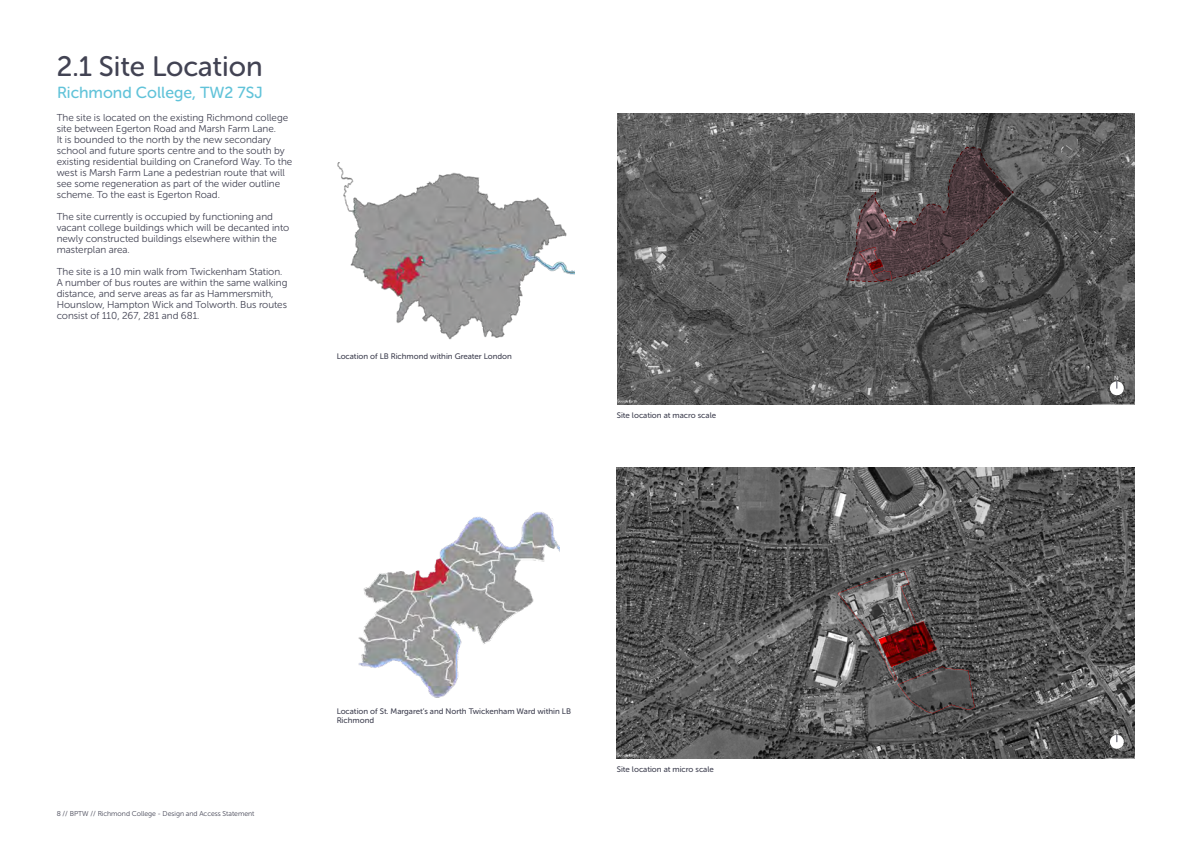
<style>
.page{position:relative;width:1191px;height:842px;background:#fff}
.page>*{position:absolute;margin:0;border:0;box-sizing:border-box;transform-origin:0 0}
.t1{font:28px "Museo Sans Rounded 500";color:#424353}
.t2{font:16px "Museo Sans Rounded 500";color:#61c3d9}
.t3{font:10px/11px "Museo Sans Rounded 300";color:#424353}
.t4{font:8px/9.6px "Museo Sans Rounded 500";color:#424353}
.t5{font:7px "Museo Sans Rounded 300";color:#424353}
.t6{font:6px "Museo Sans Rounded 500";color:#fff}
</style>
<div class="page">
<img style="left:617px;top:468px;width:517px;height:291px">
<img style="left:837px;top:571px;width:100px;height:110px">
<img style="left:898px;top:666px;width:76px;height:47px">
<img style="left:878px;top:622px;width:58px;height:45px">
<img style="left:891px;top:660px;width:18px;height:6px">
<img style="left:617px;top:114px;width:517px;height:290px">
<img style="left:358px;top:512px;width:201px;height:186px">
<img style="left:337px;top:163px;width:237px;height:177px">
<svg style="left:846px;top:147px;width:168px;height:135px;background:#5a5052"></svg>
<svg style="left:1109px;top:734px;width:15px;height:16px"></svg>
<svg style="left:1109px;top:380px;width:15px;height:16px"></svg>
<h1 class="t1" style="left:57px;top:51px;width:207px">2.1 Site Location</h1>
<p class="t3" style="left:57px;top:112px;width:237px">The site is located on the existing Richmond college site between Egerton Road and Marsh Farm Lane.<br>It is bounded to the north by the new secondary school and future sports centre and to the south by existing residential building on Craneford Way. To the west is Marsh Farm Lane a pedestrian route that will see some regeneration as part of the wider outline scheme. To the east is Egerton Road.</p>
<p class="t3" style="left:57px;top:211px;width:234px">The site currently is occupied by functioning and vacant college buildings which will be decanted into newly constructed buildings elsewhere within the masterplan area.</p>
<p class="t3" style="left:57px;top:266px;width:232px">The site is a 10 min walk from Twickenham Station.<br>A number of bus routes are within the same walking distance, and serve areas as far as Hammersmith, Hounslow, Hampton Wick and Tolworth. Bus routes consist of 110, 267, 281 and 681.</p>
<h2 class="t2" style="left:57px;top:84px;width:207px">Richmond College, TW2 7SJ</h2>
<p class="t4" style="left:337px;top:351px;width:177px">Location of LB Richmond within Greater London</p>
<p class="t4" style="left:617px;top:410px;width:101px">Site location at macro scale</p>
<p class="t5" style="left:57px;top:809px;width:199px">8 // BPTW // Richmond College - Design and Access Statement</p>
<p class="t4" style="left:337px;top:706px;width:236px">Location of St. Margaret’s and North Twickenham Ward within LB<br>Richmond</p>
<p class="t4" style="left:617px;top:764px;width:99px">Site location at micro scale</p>
<p class="t6" style="left:1114px;top:375px;width:6px">N</p>
<p class="t6" style="left:1114px;top:728px;width:6px">N</p>
</div>
